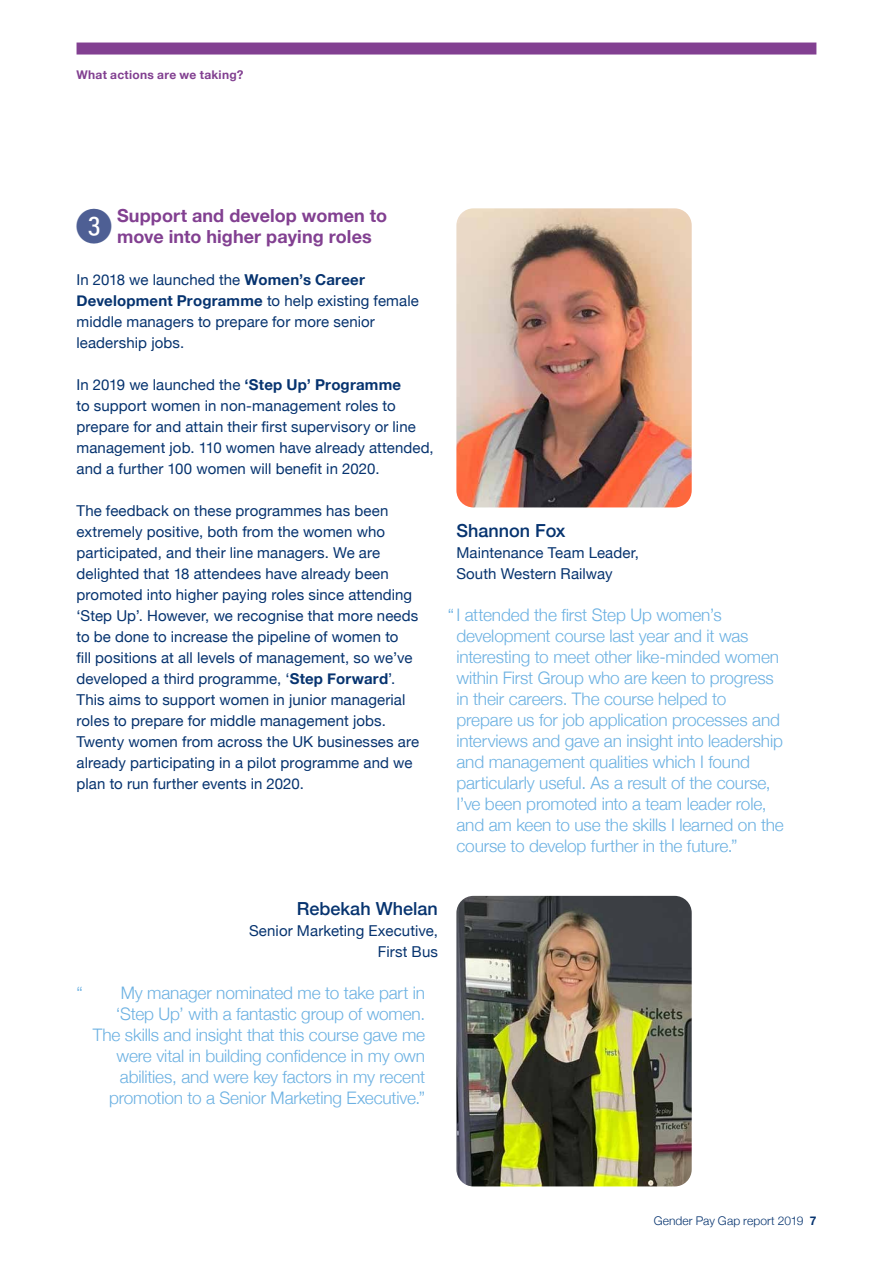
<style>
.page{position:relative;width:893px;height:1263px;background:#fff}
.page>*{position:absolute;margin:0;border:0;box-sizing:border-box;transform-origin:0 0}
.t1{font:46.5px "Fyra Numeric Circle Closed";color:#4e5f94}
.t2{font:700 18px/21px "Helvetica Neue";letter-spacing:.005em;color:#824091}
.t3{font:500 18px "Helvetica Neue";color:#06336f}
.t4{font:300 17.25px/21px "Helvetica Neue";letter-spacing:-.01em;color:#6cb1e2}
.t5{font:15px/21px "Helvetica Neue";letter-spacing:.005em;color:#06336f}
.t6{font:300 12px "Helvetica Neue";letter-spacing:.005em;color:#06336f}
.t7{font:700 12px "Helvetica Neue";letter-spacing:.025em;color:#824091}
.s1{font-weight:700}
</style>
<div class="page">
<div style="left:77px;top:43px;width:739px;height:12px;background:#824091"></div>
<img style="left:456px;top:208px;width:236px;height:299px">
<img style="left:456px;top:896px;width:236px;height:290px">
<p class="t7" style="left:77px;top:65px;width:168px">What actions are we taking?</p>
<h1 class="t1" style="left:75px;top:200px;width:40px">3</h1>
<p class="t2" style="left:117px;top:206px;width:272px">Support and develop women to move into higher paying roles</p>
<p class="t5" style="left:77px;top:270px;width:344px">In 2018 we launched the <span class="s1">Women’s Career Development Programme</span> to help existing female middle managers to prepare for more senior leadership jobs.</p>
<p class="t5" style="left:77px;top:375px;width:359px">In 2019 we launched the <span class="s1">‘Step Up’ Programme<br></span>to support women in non-management roles to prepare for and attain their first supervisory or line management job. 110 women have already attended, and a further 100 women will benefit in 2020.</p>
<p class="t5" style="left:77px;top:501px;width:344px">The feedback on these programmes has been extremely positive, both from the women who participated, and their line managers. We are delighted that 18 attendees have already been promoted into higher paying roles since attending ‘Step Up’. However, we recognise that more needs to be done to increase the pipeline of women to<br>fill positions at all levels of management, so we’ve developed a third programme, ‘<span class="s1">Step Forward</span>’.<br>This aims to support women in junior managerial roles to prepare for middle management jobs.<br>Twenty women from across the UK businesses are already participating in a pilot programme and we plan to run further events in 2020.</p>
<p class="t3" style="left:456px;top:516px;width:111px">Shannon Fox</p>
<p class="t5" style="left:456px;top:543px;width:184px">Maintenance Team Leader,<br>South Western Railway</p>
<p class="t4" style="left:456px;top:603px;width:329px;text-indent:-9px">“I attended the first Step Up women’s development course last year and it was interesting to meet other like-minded women within First Group who are keen to progress in their careers. The course helped to prepare us for job application processes and interviews and gave an insight into leadership and management qualities which I found particularly useful. As a result of the course, I’ve been promoted into a team leader role, and am keen to use the skills I learned on the course to develop further in the future.”</p>
<p class="t3" style="left:297px;top:894px;width:143px">Rebekah Whelan</p>
<p class="t5" style="left:249px;top:921px;width:190px;text-align:right">Senior Marketing Executive,<br>First Bus</p>
<p class="t4" style="left:77px;top:981px;width:8px">“</p>
<p class="t4" style="left:93px;top:981px;width:334px;text-align:right">My manager nominated me to take part in ‘Step Up’ with a fantastic group of women.<br>The skills and insight that this course gave me were vital in building confidence in my own abilities, and were key factors in my recent promotion to a Senior Marketing Executive.”</p>
<p class="t6" style="left:654px;top:1211px;width:164px">Gender Pay Gap report 2019 <span class="s1">7</span></p>
</div>
